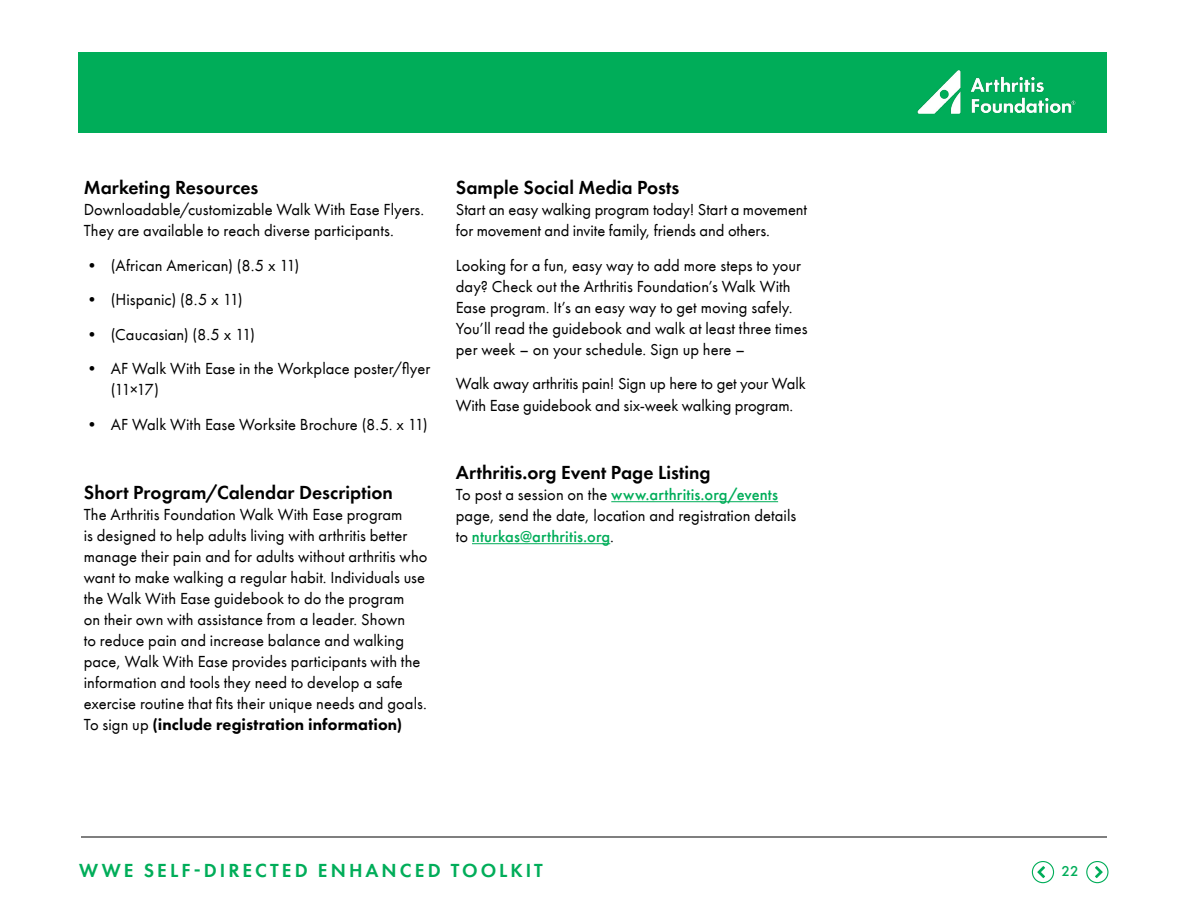
<style>
.page{position:relative;width:1188px;height:918px;background:#fff}
.page>*{position:absolute;margin:0;border:0;box-sizing:border-box;transform-origin:0 0}
.t1{font:600 19.5px "Futura PT";color:#000}
.t2{font:600 19.5px "Futura PT";letter-spacing:.155em;color:#00ad59}
.t3{font:16.5px/21px "Futura PT";letter-spacing:.005em;color:#000}
.t4{font:500 15px "Futura PT";color:#00ad59}
.s1{font-weight:800}
.s2{font-weight:500;color:#00ad59}
</style>
<div class="page">
<hr style="left:611px;top:501px;width:167px;height:1px;background:#00ad59">
<hr style="left:472px;top:543px;width:138px;height:1px;background:#00ad59">
<div style="left:79px;top:52px;width:1028px;height:81px;background:#00ad59"></div>
<div style="left:1086px;top:861px;width:23px;height:22px;border:1px solid #00ad59;border-radius:50%"></div>
<svg style="left:1095px;top:866px;width:8px;height:12px"></svg>
<div style="left:1032px;top:861px;width:22px;height:22px;border:1px solid #00ad59;border-radius:50%"></div>
<svg style="left:1037px;top:866px;width:8px;height:12px"></svg>
<img style="left:917px;top:70px;width:159px;height:44px">
<hr style="left:81px;top:837px;width:1026px;height:1px;background:#000">
<p class="t1" style="left:84px;top:176px;width:176px">Marketing Resources</p>
<p class="t3" style="left:84px;top:199px;width:342px">Downloadable/customizable Walk With Ease Flyers.<br>They are available to reach diverse participants.</p>
<p class="t3" style="left:84px;top:255px;width:217px">• (African American) (8.5 x 11)</p>
<p class="t3" style="left:84px;top:289px;width:160px">• (Hispanic) (8.5 x 11)</p>
<p class="t3" style="left:84px;top:324px;width:173px">• (Caucasian) (8.5 x 11)</p>
<p class="t3" style="left:111px;top:358px;width:321px;text-indent:-27px">• AF Walk With Ease in the Workplace poster/flyer (11×17)</p>
<p class="t3" style="left:84px;top:414px;width:346px">• AF Walk With Ease Worksite Brochure (8.5. x 11)</p>
<p class="t1" style="left:84px;top:480px;width:311px">Short Program/Calendar Description</p>
<p class="t3" style="left:84px;top:504px;width:345px">The Arthritis Foundation Walk With Ease program<br>is designed to help adults living with arthritis better manage their pain and for adults without arthritis who want to make walking a regular habit. Individuals use the Walk With Ease guidebook to do the program<br>on their own with assistance from a leader. Shown<br>to reduce pain and increase balance and walking pace, Walk With Ease provides participants with the information and tools they need to develop a safe exercise routine that fits their unique needs and goals.<br>To sign up <span class="s1">(include registration information)</span></p>
<p class="t1" style="left:456px;top:176px;width:225px">Sample Social Media Posts</p>
<p class="t3" style="left:456px;top:199px;width:353px">Start an easy walking program today! Start a movement for movement and invite family, friends and others.</p>
<p class="t3" style="left:456px;top:255px;width:353px">Looking for a fun, easy way to add more steps to your day? Check out the Arthritis Foundation’s Walk With Ease program. It’s an easy way to get moving safely.<br>You’ll read the guidebook and walk at least three times per week – on your schedule. Sign up here –</p>
<p class="t3" style="left:456px;top:373px;width:351px">Walk away arthritis pain! Sign up here to get your Walk<br>With Ease guidebook and six-week walking program.</p>
<p class="t1" style="left:456px;top:461px;width:256px">Arthritis.org Event Page Listing</p>
<p class="t3" style="left:456px;top:484px;width:342px">To post a session on the <span class="s2">www.arthritis.org/events </span>page, send the date, location and registration details to <span class="s2">nturkas@arthritis.org</span>.</p>
<p class="t2" style="left:79px;top:858px;width:465px">WWE SELF-DIRECTED ENHANCED TOOLKIT</p>
<p class="t4" style="left:1062px;top:862px;width:19px">22</p>
</div>
